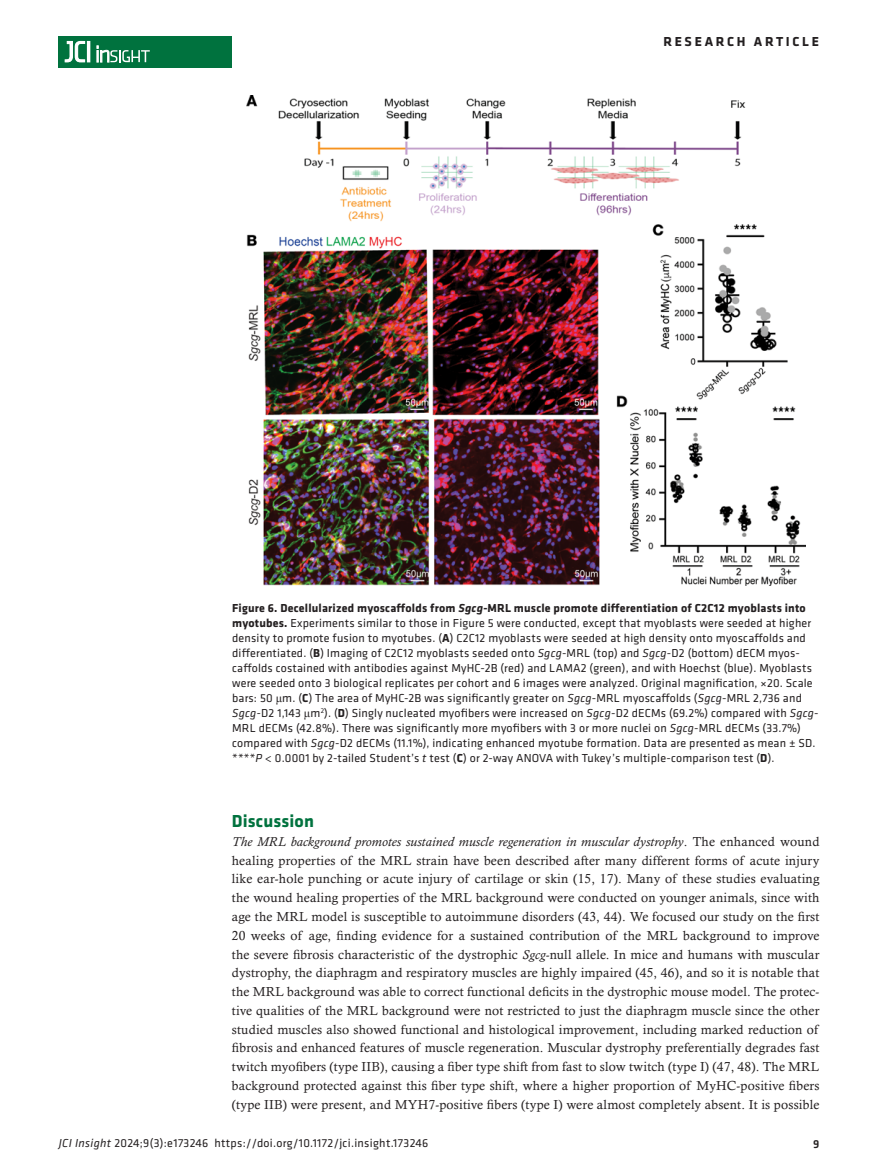
<style>
.page{position:relative;width:878px;height:1175px;background:#fff}
.page>*{position:absolute;margin:0;border:0;box-sizing:border-box;transform-origin:0 0}
.t1{font:700 18px "Klavika";letter-spacing:.01em;color:#00723e}
.t2{font:700 13.5px "Klavika Basic";letter-spacing:.2em;color:#231f20}
.t3{font:13.2px/18.8px "Calisto MT Std";letter-spacing:.015em;color:#231f20;text-align:justify}
.t4{font:12px/15px "Klavika Basic";letter-spacing:.015em;color:#231f20}
.t5{font:500 12px "Klavika Basic";color:#231f20}
.s1{font-weight:700}
.s2{font-weight:700;font-style:italic}
.s3{font-style:italic}
.s4{font-family:"Times New Roman"}
</style>
<div class="page">
<div style="left:59px;top:36px;width:173px;height:31px;background:#00723e"></div>
<hr style="left:87px;top:41px;width:3px;height:21px;background:#fff">
<svg style="left:64px;top:41px;width:21px;height:22px"></svg>
<svg style="left:97px;top:46px;width:53px;height:16px"></svg>
<img style="left:246px;top:96px;width:559px;height:489px">
<p class="t2" style="left:663px;top:32px;width:157px">RESEARCH ARTICLE</p>
<p class="t4" style="left:232px;top:600px;width:588px"><span class="s1">Figure 6. Decellularized myoscaffolds from</span> <span class="s2">Sgcg</span><span class="s1">-MRL muscle promote differentiation of C2C12 myoblasts into myotubes.</span> Experiments similar to those in Figure 5 were conducted, except that myoblasts were seeded at higher density to promote fusion to myotubes. (<span class="s1">A</span>) C2C12 myoblasts were seeded at high density onto myoscaffolds and differentiated. (<span class="s1">B</span>) Imaging of C2C12 myoblasts seeded onto <span class="s3">Sgcg</span>-MRL (top) and <span class="s3">Sgcg</span>-D2 (bottom) dECM myos&shy;caffolds costained with antibodies against MyHC-2B (red) and LAMA2 (green), and with Hoechst (blue). Myoblasts were seeded onto 3 biological replicates per cohort and 6 images were analyzed. Original magnification, ×20. Scale bars: 50 <span class="s4">μ</span>m. (<span class="s1">C</span>) The area of MyHC-2B was significantly greater on <span class="s3">Sgcg</span>-MRL myoscaffolds (<span class="s3">Sgcg</span>-MRL 2,736 and <span class="s3">Sgcg-</span>D2 1,143 <span class="s4">μ</span>m<sup>2</sup>). (<span class="s1">D</span>) Singly nucleated myofibers were increased on <span class="s3">Sgcg</span>-D2 dECMs (69.2%) compared with <span class="s3">Sgcg</span>-MRL dECMs (42.8%). There was significantly more myofibers with 3 or more nuclei on <span class="s3">Sgcg</span>-MRL dECMs (33.7%) compared with <span class="s3">Sgcg</span>-D2 dECMs (11.1%), indicating enhanced myotube formation. Data are presented as mean ± SD. ****<span class="s3">P</span> &lt; 0.0001 by 2-tailed Student’s <span class="s3">t</span> test (<span class="s1">C</span>) or 2-way ANOVA with Tukey’s multiple-comparison test (<span class="s1">D</span>).</p>
<h1 class="t1" style="left:232px;top:808px;width:84px">Discussion</h1>
<p class="t3" style="left:232px;top:832px;width:589px"><span class="s3">The MRL background promotes sustained muscle regeneration in muscular dystrophy</span>. The enhanced wound healing properties of the MRL strain have been described after many different forms of acute injury like ear-hole punching or acute injury of cartilage or skin (15, 17). Many of these studies evaluating the wound healing properties of the MRL background were conducted on younger animals, since with age the MRL model is susceptible to autoimmune disorders (43, 44). We focused our study on the first 20 weeks of age, finding evidence for a sustained contribution of the MRL background to improve the severe fibrosis characteristic of the dystrophic <span class="s3">Sgcg-</span>null allele. In mice and humans with muscular dystrophy, the diaphragm and respiratory muscles are highly impaired (45, 46), and so it is notable that the MRL background was able to correct functional deficits in the dystrophic mouse model. The protec&shy;tive qualities of the MRL background were not restricted to just the diaphragm muscle since the other studied muscles also showed functional and histological improvement, including marked reduction of fibrosis and enhanced features of muscle regeneration. Muscular dystrophy preferentially degrades fast twitch myofibers (type IIB), causing a fiber type shift from fast to slow twitch (type I) (47, 48). The MRL background protected against this fiber type shift, where a higher proportion of MyHC-positive fibers (type IIB) were present, and MYH7-positive fibers (type I) were almost completely absent. It is possible</p>
<p class="t4" style="left:59px;top:1135px;width:371px"><span class="s3">JCI Insight</span> 2024;9(3):e173246 https://doi.org/10.1172/jci.insight.173246</p>
<p class="t5" style="left:813px;top:1135px;width:8px">9</p>
</div>
